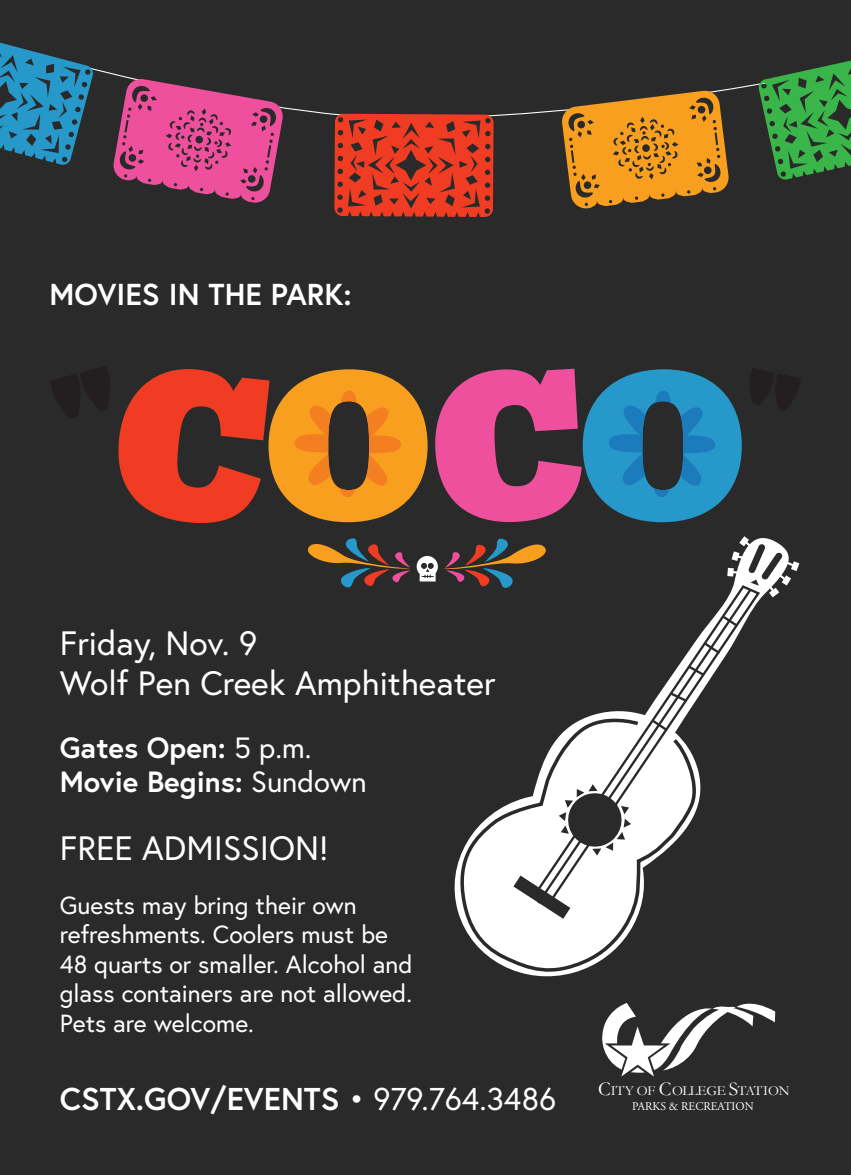
<style>
.page{position:relative;width:851px;height:1175px;background:#fff}
.page>*{position:absolute;margin:0;border:0;box-sizing:border-box;transform-origin:0 0}
.t1{font:33.75px/40.5px "Europa";color:#fff}
.t2{font:700 31.5px "Europa";color:#fff}
.t3{font:700 30.15px "Europa";color:#fff}
.t4{font:700 29.25px/33.8px "Europa";color:#fff}
.t5{font:24.75px/29.7px "Europa";color:#fff}
.t6{font:13.72px "Garamond";letter-spacing:-.025em;color:#fff}
.t7{font:11.7px "Adobe Garamond Pro";color:#fff}
.s1{font-weight:400}
.s2{font-size:19.8px}
</style>
<div class="page">
<div style="left:0;top:0;width:850px;height:1174px;background:#292a29"></div>
<svg style="left:750px;top:368px;width:50px;height:43px"></svg>
<svg style="left:50px;top:367px;width:691px;height:156px"></svg>
<svg style="left:94px;top:68px;width:663px;height:54px"></svg>
<svg style="left:0;top:42px;width:94px;height:123px"></svg>
<svg style="left:334px;top:114px;width:159px;height:103px;background:#cb3824"></svg>
<svg style="left:757px;top:60px;width:93px;height:120px"></svg>
<svg style="left:307px;top:538px;width:137px;height:50px"></svg>
<svg style="left:112px;top:78px;width:172px;height:125px"></svg>
<svg style="left:561px;top:90px;width:168px;height:119px"></svg>
<svg style="left:602px;top:1003px;width:173px;height:73px"></svg>
<svg style="left:444px;top:536px;width:355px;height:441px"></svg>
<svg style="left:455px;top:713px;width:249px;height:263px"></svg>
<svg style="left:513px;top:875px;width:57px;height:43px"></svg>
<svg style="left:530px;top:582px;width:217px;height:317px"></svg>
<svg style="left:535px;top:586px;width:10px;height:320px"></svg>
<svg style="left:545px;top:583px;width:216px;height:325px"></svg>
<svg style="left:649px;top:717px;width:20px;height:16px"></svg>
<svg style="left:667px;top:690px;width:22px;height:14px"></svg>
<svg style="left:685px;top:663px;width:22px;height:15px"></svg>
<svg style="left:701px;top:640px;width:21px;height:16px"></svg>
<svg style="left:720px;top:613px;width:20px;height:16px"></svg>
<svg style="left:748px;top:544px;width:34px;height:41px"></svg>
<svg style="left:558px;top:784px;width:73px;height:71px"></svg>
<p class="t3" style="left:50px;top:274px;width:304px">MOVIES IN THE PARK:</p>
<h1 class="t1" style="left:60px;top:622px;width:437px">Friday, Nov. 9<br>Wolf Pen Creek Amphitheater</h1>
<p class="t4" style="left:60px;top:730px;width:308px">Gates Open: <span class="s1">5 p.m.<br></span>Movie Begins: <span class="s1">Sundown</span></p>
<h1 class="t1" style="left:60px;top:826px;width:270px">FREE ADMISSION!</h1>
<p class="t5" style="left:60px;top:889px;width:354px">Guests may bring their own refreshments. Coolers must be<br>48 quarts or smaller. Alcohol and glass containers are not allowed.<br>Pets are welcome.</p>
<p class="t2" style="left:60px;top:1077px;width:498px">CSTX.GOV/EVENTS <span class="s1">• 979.764.3486</span></p>
<p class="t6" style="left:598px;top:1082px;width:193px"><span class="s2">C</span>ITY OF <span class="s2">C</span>OLLEGE <span class="s2">S</span>TATION</p>
<p class="t7" style="left:632px;top:1099px;width:123px">PARKS &amp; RECREATION</p>
</div>
